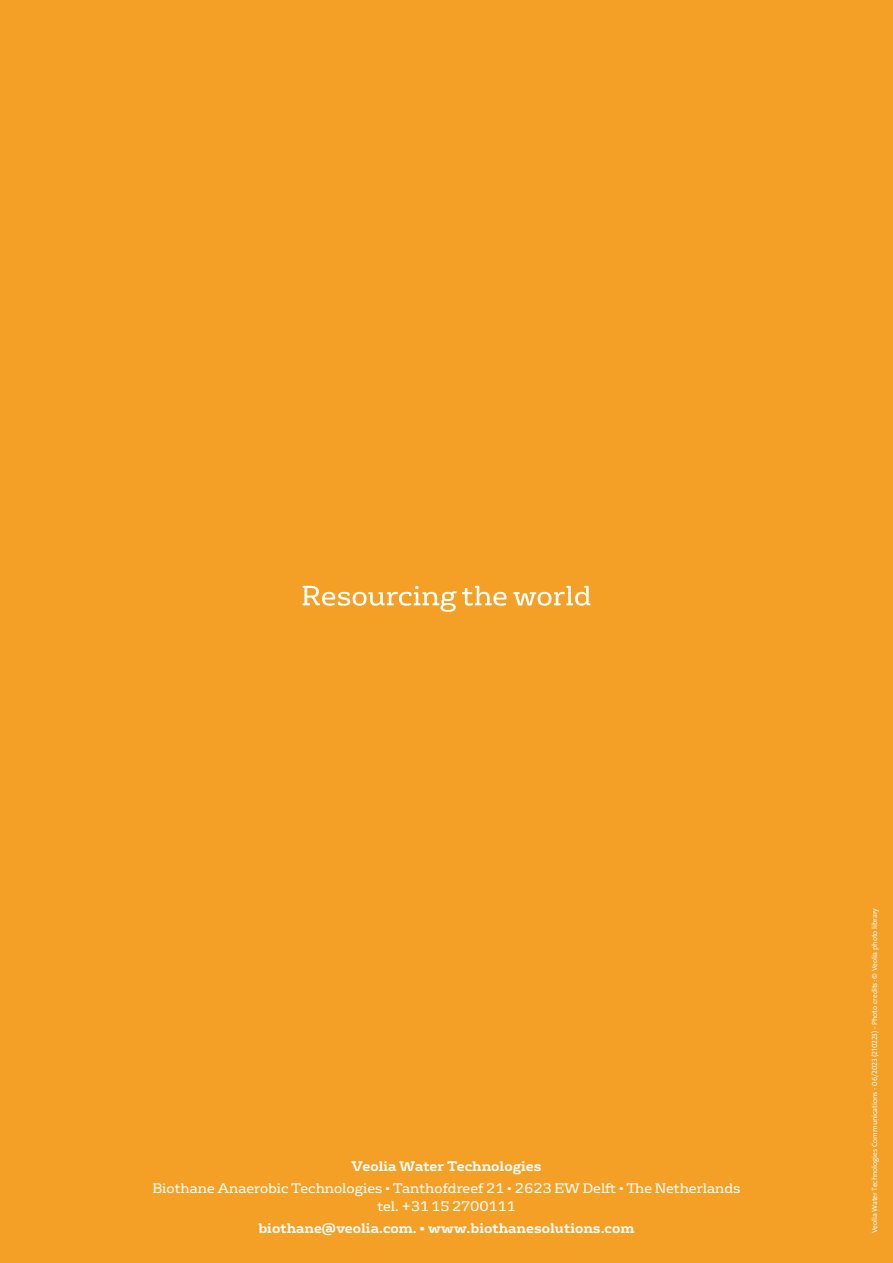
<style>
.page{position:relative;width:893px;height:1263px;background:#f49f25}
.page>*{position:absolute;margin:0;border:0;box-sizing:border-box;transform-origin:0 0}
.t1{font:13.5px/18px "FS Rufus";color:#fff;text-align:center}
.t2{font:700 13.5px "FS Rufus";color:#fff}
.t3{font:7.5px "The Sans Veolia W5 Pla";color:#fff}
</style>
<div class="page">
<svg style="left:303px;top:586px;width:287px;height:26px"></svg>
<p class="t2" style="left:351px;top:1154px;width:192px">Veolia Water Technologies</p>
<p class="t1" style="left:152px;top:1178px;width:590px">Biothane Anaerobic Technologies • Tanthofdreef 21 • 2623 EW Delft • The Netherlands tel. +31 15 2700111</p>
<p class="t2" style="left:258px;top:1216px;width:378px">biothane@veolia.com. • www.biothanesolutions.com</p>
<p class="t3" style="left:870px;top:1233px;width:327px;rotate:-90deg">Veolia Water Technologies Communications - 06/2023 (210223) - Photo credits: © Veolia photo library</p>
</div>
